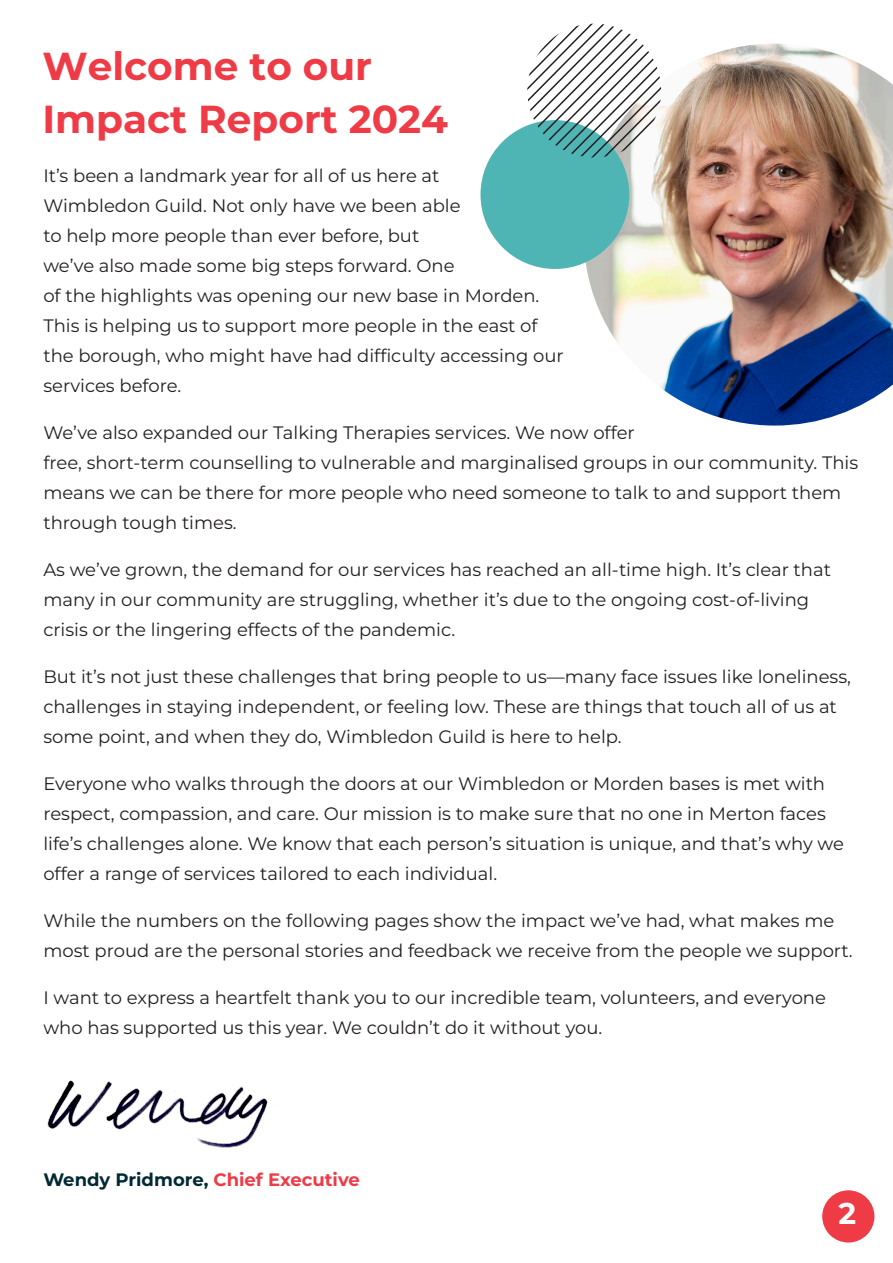
<style>
.page{position:relative;width:893px;height:1263px;background:#fff}
.page>*{position:absolute;margin:0;border:0;box-sizing:border-box;transform-origin:0 0}
.t1{font:700 39px "Montserrat";color:#ee3b46}
.t2{font:700 30px "Montserrat";color:#fff}
.t3{font:18px/30px "Montserrat";color:#231f20}
.t4{font:700 18px "Montserrat";color:#012933}
.s1{color:#ee3b46}
</style>
<div class="page">
<img style="left:47px;top:1080px;width:221px;height:68px">
<img style="left:585px;top:44px;width:308px;height:382px">
<div style="left:480px;top:120px;width:149px;height:149px;background:#4fb5b4;border-radius:50%"></div>
<div style="left:822px;top:1190px;width:52px;height:52px;background:#ee3b46;border-radius:50%"></div>
<svg style="left:527px;top:24px;width:134px;height:133px"></svg>
<p class="t1" style="left:43px;top:40px;width:331px">Welcome to our</p>
<p class="t1" style="left:43px;top:93px;width:407px">Impact Report 2024</p>
<p class="t3" style="left:43px;top:160px;width:522px">It’s been a landmark year for all of us here at<br>Wimbledon Guild. Not only have we been able<br>to help more people than ever before, but<br>we’ve also made some big steps forward. One<br>of the highlights was opening our new base in Morden.<br>This is helping us to support more people in the east of the borough, who might have had difficulty accessing our services before.</p>
<p class="t3" style="left:43px;top:417px;width:816px">We’ve also expanded our Talking Therapies services. We now offer<br>free, short-term counselling to vulnerable and marginalised groups in our community. This means we can be there for more people who need someone to talk to and support them through tough times.</p>
<p class="t3" style="left:43px;top:554px;width:789px">As we’ve grown, the demand for our services has reached an all-time high. It’s clear that many in our community are struggling, whether it’s due to the ongoing cost-of-living crisis or the lingering effects of the pandemic.</p>
<p class="t3" style="left:43px;top:661px;width:809px">But it’s not just these challenges that bring people to us—many face issues like loneliness, challenges in staying independent, or feeling low. These are things that touch all of us at some point, and when they do, Wimbledon Guild is here to help.</p>
<p class="t3" style="left:43px;top:768px;width:802px">Everyone who walks through the doors at our Wimbledon or Morden bases is met with respect, compassion, and care. Our mission is to make sure that no one in Merton faces life’s challenges alone. We know that each person’s situation is unique, and that’s why we offer a range of services tailored to each individual.</p>
<p class="t3" style="left:43px;top:905px;width:811px">While the numbers on the following pages show the impact we’ve had, what makes me most proud are the personal stories and feedback we receive from the people we support.</p>
<p class="t3" style="left:43px;top:982px;width:784px">I want to express a heartfelt thank you to our incredible team, volunteers, and everyone who has supported us this year. We couldn’t do it without you.</p>
<p class="t4" style="left:43px;top:1167px;width:318px">Wendy Pridmore, <span class="s1">Chief Executive</span></p>
<p class="t2" style="left:838px;top:1193px;width:19px">2</p>
</div>
